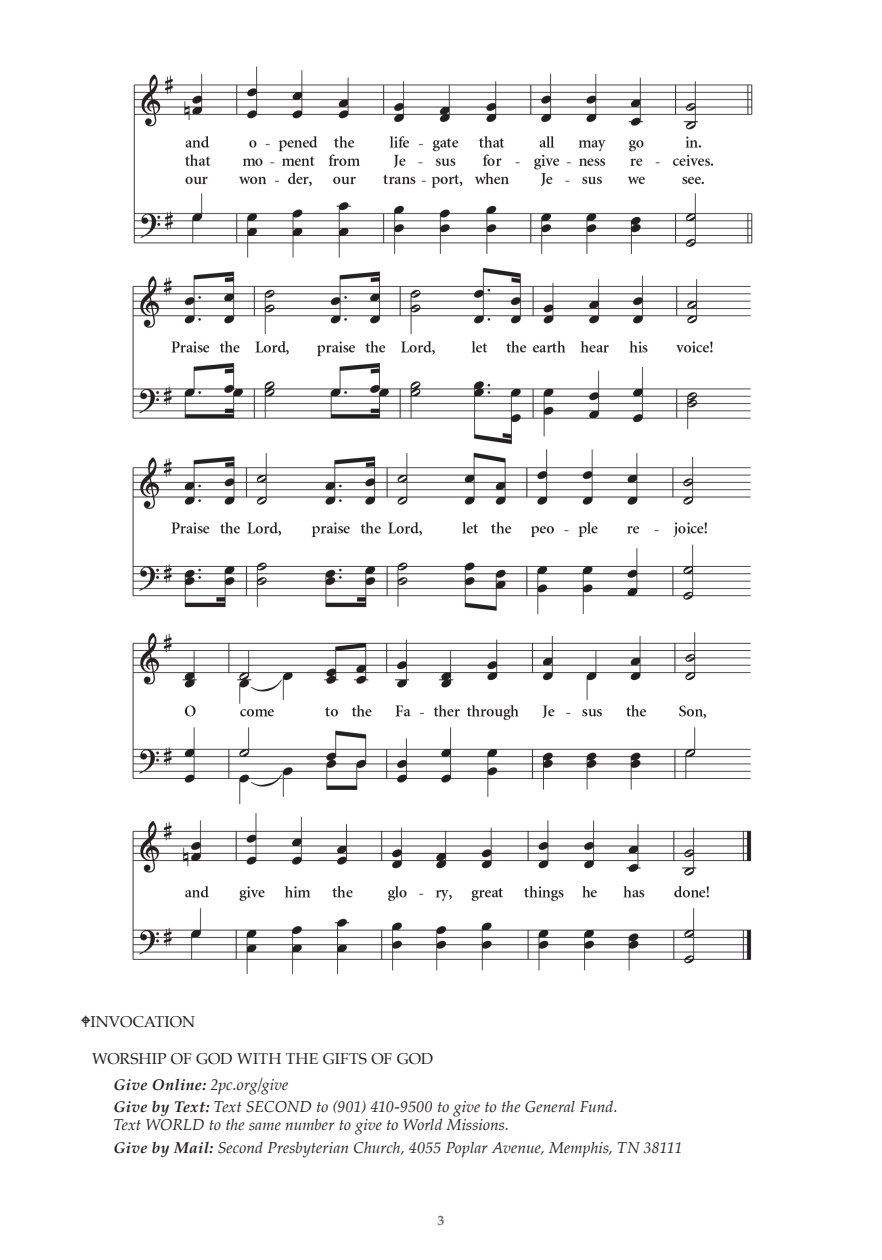
<style>
.page{position:relative;width:882px;height:1260px;background:#fff}
.page>*{position:absolute;margin:0;border:0;box-sizing:border-box;transform-origin:0 0}
.t1{font:italic 15.75px/18.4px "Palatino";letter-spacing:.005em;color:#231f20}
.t2{font:15.75px/26.2px "Palatino";color:#231f20}
.t3{font:700 14px "Palatino";color:#6c6d70}
.s1{font-weight:700;font-style:italic}
.s2{font-style:italic}
.s3{font-weight:700}
</style>
<div class="page">
<img style="left:133px;top:66px;width:620px;height:192px">
<img style="left:132px;top:267px;width:620px;height:708px">
<p class="t2" style="left:91px;top:1008px;width:106px">INVOCATION</p>
<p class="t2" style="left:113px;top:1045px;width:321px;text-indent:-21px">WORSHIP OF GOD WITH THE GIFTS OF GOD<br><span class="s1">Give Online:</span> <span class="s2">2pc.org/give</span></p>
<p class="t1" style="left:113px;top:1097px;width:506px"><span class="s3">Give by Text:</span> Text SECOND to (901) 410-9500 to give to the General Fund.<br>Text WORLD to the same number to give to World Missions.</p>
<p class="t1" style="left:113px;top:1138px;width:571px"><span class="s3">Give by Mail:</span> Second Presbyterian Church, 4055 Poplar Avenue, Memphis, TN 38111</p>
<p class="t3" style="left:438px;top:1208px;width:8px">3</p>
</div>
